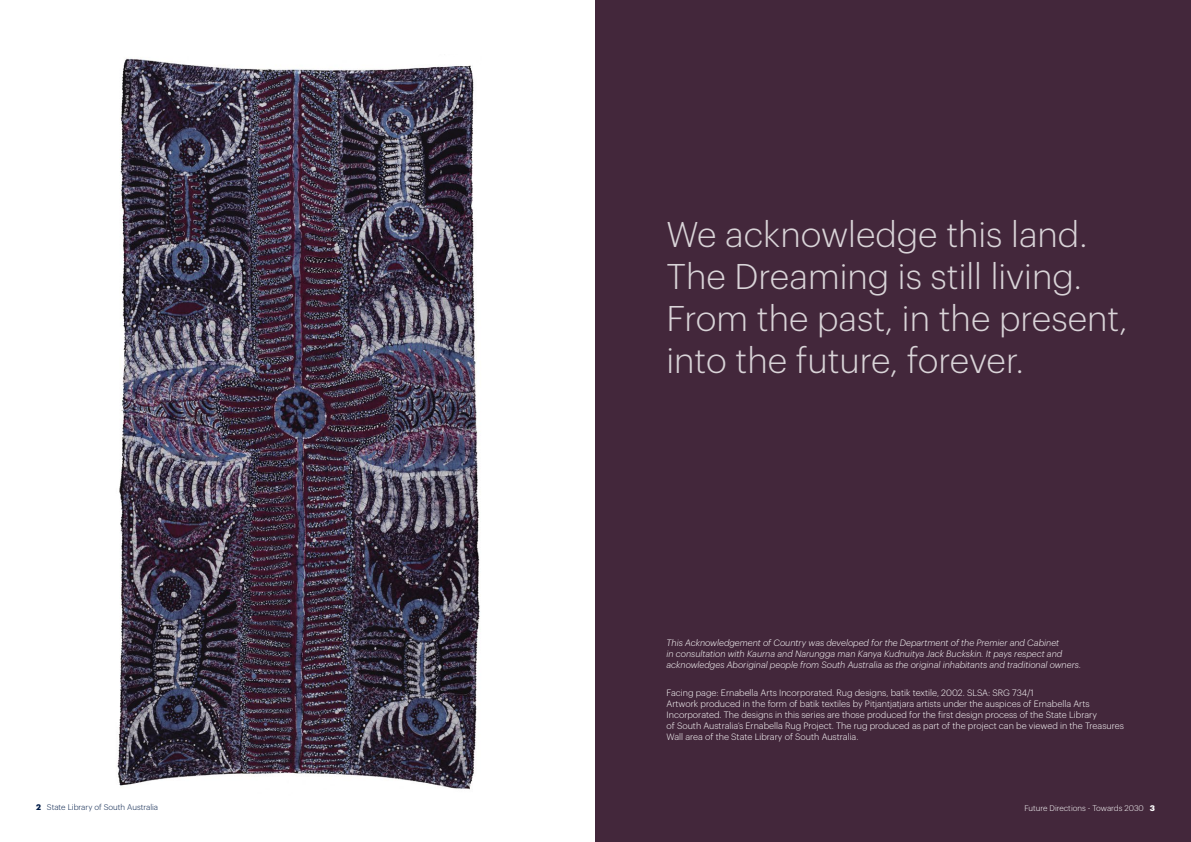
<style>
.page{position:relative;width:1191px;height:842px;background:#fff}
.page>*{position:absolute;margin:0;border:0;box-sizing:border-box;transform-origin:0 0}
.t1{font:300 35px/42px "Graphik";color:#d9d4d8}
.t2{font:300 9px/11px "Graphik";color:#fff}
.t3{font:italic 300 9px/11px "Graphik";color:#fff}
.t4{font:300 8px "Graphik";color:#001c48}
.t5{font:300 8px "Graphik";color:#fff}
.s1{font-weight:700}
</style>
<div class="page">
<div style="left:595px;top:0;width:596px;height:842px;background:#43273b"></div>
<img style="left:117px;top:58px;width:363px;height:732px">
<h1 class="t1" style="left:666px;top:210px;width:462px">We acknowledge this land.<br>The Dreaming is still living.<br>From the past, in the present, into the future, forever.</h1>
<p class="t3" style="left:666px;top:636px;width:416px">This Acknowledgement of Country was developed for the Department of the Premier and Cabinet<br>in consultation with Kaurna and Narungga man Kanya Kudnuitya Jack Buckskin. It pays respect and acknowledges Aboriginal people from South Australia as the original inhabitants and traditional owners.</p>
<p class="t2" style="left:666px;top:686px;width:459px">Facing page: Ernabella Arts Incorporated. Rug designs, batik textile, 2002. SLSA: SRG 734/1<br>Artwork produced in the form of batik textiles by Pitjantjatjara artists under the auspices of Ernabella Arts Incorporated. The designs in this series are those produced for the first design process of the State Library<br>of South Australia’s Ernabella Rug Project. The rug produced as part of the project can be viewed in the Treasures Wall area of the State Library of South Australia.</p>
<p class="t4" style="left:36px;top:802px;width:124px"><span class="s1">2</span> State Library of South Australia</p>
<p class="t5" style="left:1024px;top:803px;width:132px">Future Directions - Towards 2030 <span class="s1">3</span></p>
</div>
